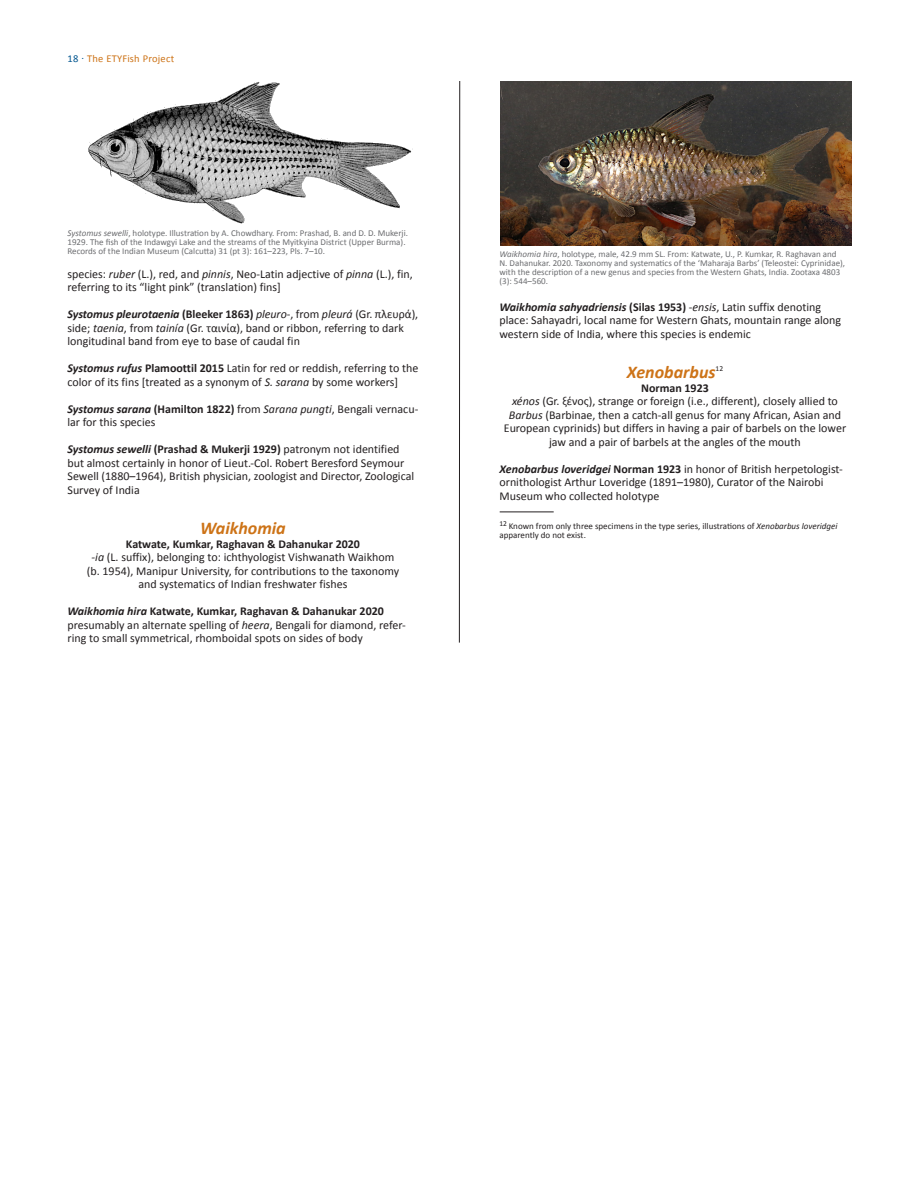
<style>
.page{position:relative;width:918px;height:1188px;background:#fff}
.page>*{position:absolute;margin:0;border:0;box-sizing:border-box;transform-origin:0 0}
.t1{font:italic 700 18px "Calibri";color:#cd7317}
.t2{font:12px/13.5px "Calibri";color:#231f20}
.t3{font:700 12px "Calibri";color:#231f20}
.t4{font:10.5px "Calibri";letter-spacing:.02em;color:#cd7317}
.t5{font:9px/9px "Calibri";color:#6c6d70}
.t6{font:9px/9px "Calibri";color:#231f20}
.t7{font:7.5px "Calibri";color:#231f20}
.s1{color:#00558f}
.s2{font-style:italic}
.s3{font-weight:700;font-style:italic}
.s4{font-weight:700}
</style>
<div class="page">
<hr style="left:459px;top:81px;width:1px;height:562px;background:#231f20">
<hr style="left:500px;top:512px;width:54px;height:1px;background:#231f20">
<img style="left:88px;top:82px;width:325px;height:142px">
<img style="left:500px;top:81px;width:351px;height:164px">
<p class="t4" style="left:68px;top:51px;width:108px"><span class="s1">18 ·</span> The ETYFish Project</p>
<p class="t5" style="left:68px;top:228px;width:342px"><span class="s2">Systomus sewelli</span>, holotype. Illustration by A. Chowdhary. From: Prashad, B. and D. D. Mukerji.<br>1929. The fish of the Indawgyi Lake and the streams of the Myitkyina District (Upper Burma).<br>Records of the Indian Museum (Calcutta) 31 (pt 3): 161–223, Pls. 7–10.</p>
<p class="t2" style="left:68px;top:267px;width:347px">species: <span class="s2">ruber</span> (L.), red, and <span class="s2">pinnis</span>, Neo-Latin adjective of <span class="s2">pinna</span> (L.), fin, referring to its “light pink” (translation) fins]</p>
<p class="t2" style="left:68px;top:307px;width:352px"><span class="s3">Systomus pleurotaenia</span> <span class="s4">(Bleeker 1863)</span> <span class="s2">pleuro</span>-, from <span class="s2">pleurá</span> (Gr. πλευρά), side; <span class="s2">taenia</span>, from <span class="s2">tainía</span> (Gr. ταινία), band or ribbon, referring to dark longitudinal band from eye to base of caudal fin</p>
<p class="t2" style="left:68px;top:361px;width:352px"><span class="s3">Systomus rufus</span> <span class="s4">Plamoottil 2015</span> Latin for red or reddish, referring to the color of its fins [treated as a synonym of <span class="s2">S. sarana</span> by some workers]</p>
<p class="t2" style="left:68px;top:402px;width:352px"><span class="s3">Systomus sarana</span> <span class="s4">(Hamilton 1822)</span> from <span class="s2">Sarana pungti</span>, Bengali vernacu&shy;lar for this species</p>
<p class="t2" style="left:68px;top:442px;width:348px"><span class="s3">Systomus sewelli</span> <span class="s4">(Prashad &amp; Mukerji 1929)</span> patronym not identified but almost certainly in honor of Lieut.-Col. Robert Beresford Seymour Sewell (1880–1964), British physician, zoologist and Director, Zoological Survey of India</p>
<h1 class="t1" style="left:200px;top:516px;width:87px">Waikhomia</h1>
<p class="t2" style="left:87px;top:537px;width:314px;text-align:center"><span class="s4">Katwate, Kumkar, Raghavan &amp; Dahanukar 2020<br></span><span class="s2">-ia</span> (L. suffix), belonging to: ichthyologist Vishwanath Waikhom (b. 1954), Manipur University, for contributions to the taxonomy and systematics of Indian freshwater fishes</p>
<p class="t2" style="left:68px;top:604px;width:340px"><span class="s3">Waikhomia hira</span> <span class="s4">Katwate, Kumkar, Raghavan &amp; Dahanukar 2020 </span>presumably an alternate spelling of <span class="s2">heera</span>, Bengali for diamond, refer&shy;ring to small symmetrical, rhomboidal spots on sides of body</p>
<p class="t5" style="left:500px;top:249px;width:347px"><span class="s2">Waikhomia hira</span>, holotype, male, 42.9 mm SL. From: Katwate, U., P. Kumkar, R. Raghavan and N. Dahanukar. 2020. Taxonomy and systematics of the ‘Maharaja Barbs’ (Teleostei: Cyprinidae), with the description of a new genus and species from the Western Ghats, India. Zootaxa 4803 (3): 544–560.</p>
<p class="t2" style="left:500px;top:300px;width:343px"><span class="s3">Waikhomia sahyadriensis</span> <span class="s4">(Silas 1953)</span> -<span class="s2">ensis</span>, Latin suffix denoting place: Sahayadri, local name for Western Ghats, mountain range along western side of India, where this species is endemic</p>
<p class="t1" style="left:627px;top:360px;width:90px">Xenobarbus</p>
<p class="t7" style="left:716px;top:363px;width:9px">12</p>
<p class="t3" style="left:641px;top:379px;width:69px">Norman 1923</p>
<p class="t2" style="left:504px;top:394px;width:344px;text-align:center"><span class="s2">xénos</span> (Gr. ξένος), strange or foreign (i.e., different), closely allied to <span class="s2">Barbus</span> (Barbinae, then a catch-all genus for many African, Asian and European cyprinids) but differs in having a pair of barbels on the lower jaw and a pair of barbels at the angles of the mouth</p>
<p class="t2" style="left:500px;top:462px;width:345px"><span class="s3">Xenobarbus loveridgei</span> <span class="s4">Norman 1923</span> in honor of British herpetologist&shy;ornithologist Arthur Loveridge (1891–1980), Curator of the Nairobi<br>Museum who collected holotype</p>
<p class="t6" style="left:500px;top:521px;width:340px"><sup>12</sup> Known from only three specimens in the type series, illustrations of <span class="s2">Xenobarbus loveridgei </span>apparently do not exist.</p>
</div>
